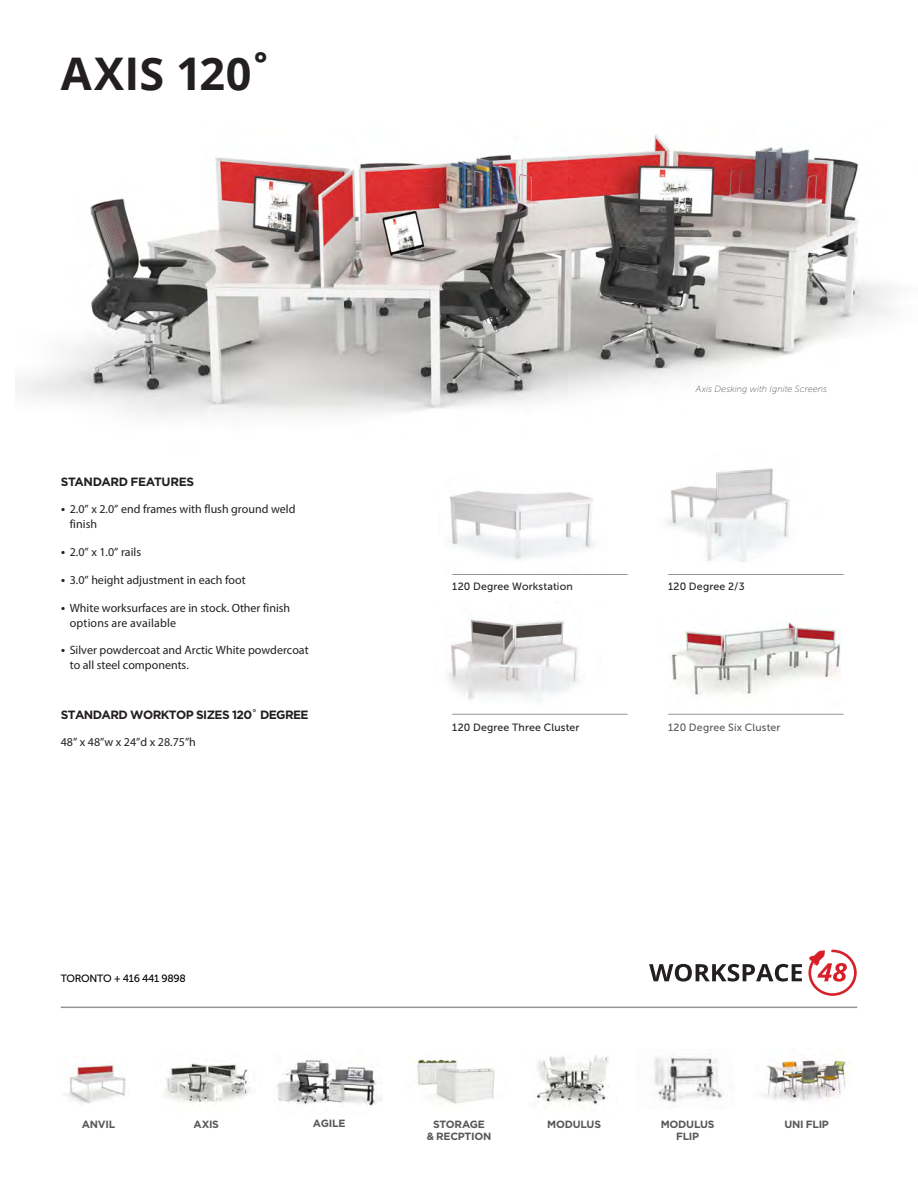
<style>
.page{position:relative;width:918px;height:1188px;background:#fff}
.page>*{position:absolute;margin:0;border:0;box-sizing:border-box;transform-origin:0 0}
.t1{font:700 45px "Open Sans";letter-spacing:.005em;color:#231f20}
.Details_bullets{font:12px/15px "Myriad Pro";color:#231f20}
.Details_bullets-2{font:700 12px "Gotham";letter-spacing:-.05em;color:#231f20}
.Details_bullets-3{font:700 12px "Gotham";letter-spacing:-.03em;color:#231f20}
.t2{font:700 10.5px/12px "Gotham";letter-spacing:-.025em;color:#57585a;text-align:center}
.t3{font:10.5px "Museo Sans 500";letter-spacing:.02em;color:#231f20}
.t4{font:10.5px "Museo Sans 500";letter-spacing:.02em;color:#57585a}
.t5{font:10.5px "Museo Sans 500";letter-spacing:-.03em;color:#000}
.Details_bullets-4{font:italic 9px "Museo Sans 100";letter-spacing:.01em;color:#57585a}
.s1{font-family:"Museo Sans 100"}
</style>
<div class="page">
<img style="left:15px;top:134px;width:877px;height:282px">
<hr style="left:452px;top:574px;width:176px;height:1px;background:#939598">
<hr style="left:452px;top:714px;width:176px;height:1px;background:#939598">
<hr style="left:668px;top:574px;width:176px;height:1px;background:#939598">
<hr style="left:668px;top:714px;width:176px;height:1px;background:#939598">
<img style="left:448px;top:619px;width:130px;height:82px">
<img style="left:669px;top:621px;width:172px;height:74px">
<img style="left:449px;top:491px;width:145px;height:69px">
<img style="left:667px;top:468px;width:123px;height:94px">
<hr style="left:61px;top:1007px;width:796px;height:1px;background:#939598">
<svg style="left:649px;top:964px;width:153px;height:18px"></svg>
<svg style="left:808px;top:950px;width:49px;height:46px"></svg>
<img style="left:64px;top:1064px;width:62px;height:39px">
<img style="left:165px;top:1063px;width:85px;height:40px">
<img style="left:536px;top:1055px;width:73px;height:50px">
<img style="left:654px;top:1054px;width:69px;height:49px">
<img style="left:277px;top:1059px;width:104px;height:47px">
<img style="left:413px;top:1058px;width:82px;height:47px">
<img style="left:765px;top:1057px;width:85px;height:45px">
<p class="t1" style="left:61px;top:42px;width:215px">AXIS 120˚</p>
<p class="Details_bullets-3" style="left:61px;top:474px;width:135px">STANDARD FEATURES</p>
<p class="Details_bullets" style="left:70px;top:502px;width:227px;text-indent:-9px"><span class="s1">•</span> 2.0” x 2.0” end frames with flush ground weld finish</p>
<p class="Details_bullets" style="left:61px;top:544px;width:82px"><span class="s1">•</span> 2.0” x 1.0” rails</p>
<p class="Details_bullets" style="left:61px;top:572px;width:186px"><span class="s1">•</span> 3.0” height adjustment in each foot</p>
<p class="Details_bullets" style="left:70px;top:600px;width:222px;text-indent:-9px"><span class="s1">•</span> White worksurfaces are in stock. Other finish options are available</p>
<p class="Details_bullets" style="left:70px;top:643px;width:240px;text-indent:-9px"><span class="s1">•</span> Silver powdercoat and Arctic White powdercoat to all steel components.</p>
<p class="Details_bullets-2" style="left:61px;top:706px;width:249px">STANDARD WORKTOP SIZES 120˚ DEGREE</p>
<p class="Details_bullets" style="left:61px;top:734px;width:137px">48” x 48”w x 24”d x 28.75”h</p>
<p class="t5" style="left:61px;top:972px;width:127px">TORONTO + 416 441 9898</p>
<p class="Details_bullets-4" style="left:696px;top:384px;width:133px">Axis Desking with Ignite Screens</p>
<p class="t3" style="left:452px;top:581px;width:122px">120 Degree Workstation</p>
<p class="t3" style="left:668px;top:581px;width:78px">120 Degree 2/3</p>
<p class="t3" style="left:452px;top:722px;width:129px">120 Degree Three Cluster</p>
<p class="t4" style="left:668px;top:722px;width:114px">120 Degree Six Cluster</p>
<p class="t2" style="left:313px;top:1118px;width:34px">AGILE</p>
<p class="t2" style="left:784px;top:1118px;width:46px">UNI FLIP</p>
<p class="t2" style="left:82px;top:1118px;width:35px">ANVIL</p>
<p class="t2" style="left:193px;top:1118px;width:27px">AXIS</p>
<p class="t2" style="left:427px;top:1118px;width:66px">STORAGE<br>&amp; RECPTION</p>
<p class="t2" style="left:547px;top:1118px;width:55px">MODULUS</p>
<p class="t2" style="left:661px;top:1118px;width:55px">MODULUS<br>FLIP</p>
</div>
